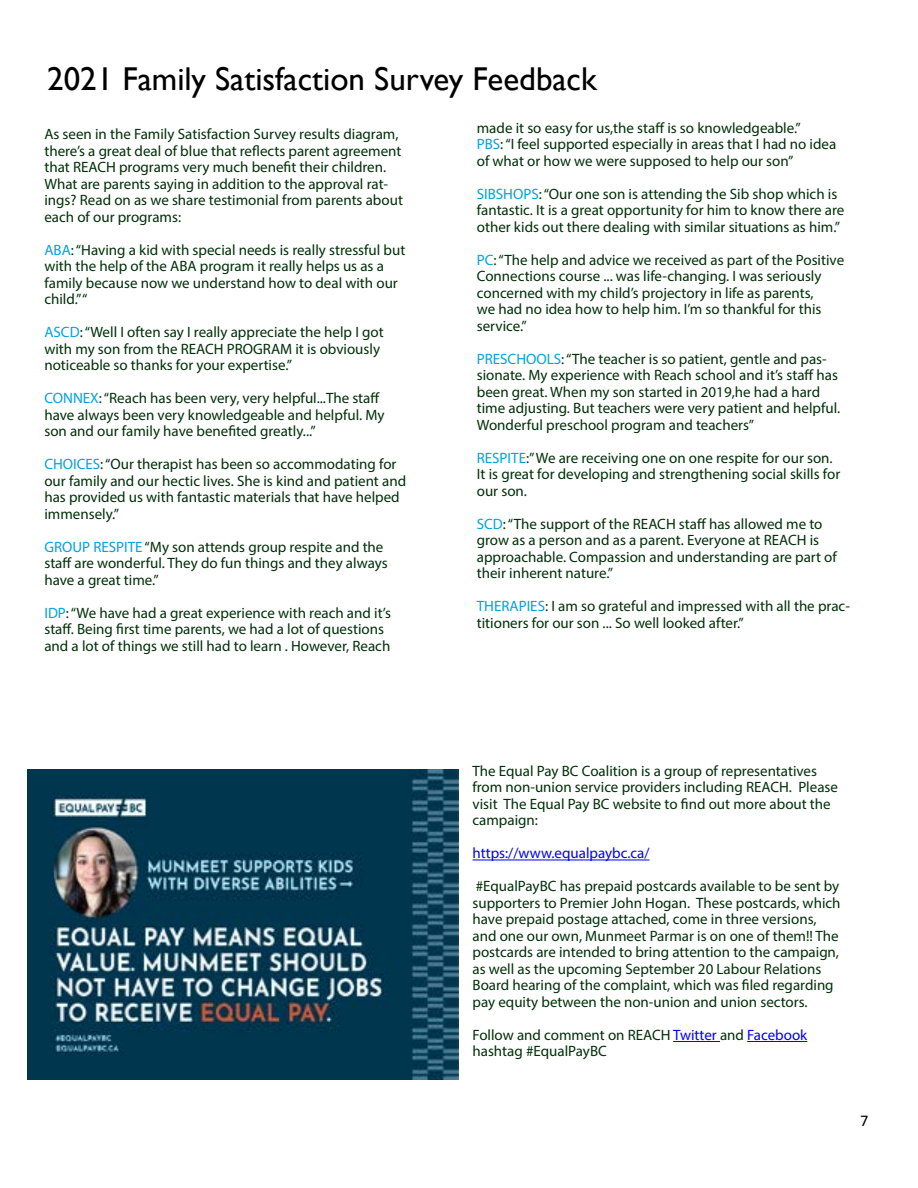
<style>
.page{position:relative;width:918px;height:1188px;background:#fff}
.page>*{position:absolute;margin:0;border:0;box-sizing:border-box;transform-origin:0 0}
.t1{font:33px "Gill Sans";color:#000}
.t2{font:16.5px "Calibri";color:#000}
.t3{font:15px/16.5px "Myriad Pro";color:#003008}
.t4{font:15px "Myriad Pro";color:#00f}
.s1{color:#00a2df}
.s2{color:#00f}
</style>
<div class="page">
<hr style="left:472px;top:860px;width:178px;height:1px;background:#00f">
<hr style="left:673px;top:1041px;width:47px;height:1px;background:#00f">
<hr style="left:747px;top:1041px;width:60px;height:1px;background:#00f">
<img style="left:27px;top:770px;width:432px;height:310px">
<h1 class="t1" style="left:47px;top:60px;width:551px">2021 Family Satisfaction Survey Feedback</h1>
<p class="t3" style="left:44px;top:126px;width:360px">As seen in the Family Satisfaction Survey results diagram, there’s a great deal of blue that reflects parent agreement that REACH programs very much benefit their children.<br>What are parents saying in addition to the approval rat&shy;ings? Read on as we share testimonial from parents about each of our programs:</p>
<p class="t3" style="left:44px;top:241px;width:362px"><span class="s1">ABA</span>: “Having a kid with special needs is really stressful but with the help of the ABA program it really helps us as a family because now we understand how to deal with our child.” “</p>
<p class="t3" style="left:44px;top:324px;width:341px"><span class="s1">ASCD</span>: “Well I often say I really appreciate the help I got with my son from the REACH PROGRAM it is obviously noticeable so thanks for your expertise.”</p>
<p class="t3" style="left:44px;top:390px;width:342px"><span class="s1">CONNEX</span>: “Reach has been very, very helpful...The staff have always been very knowledgeable and helpful. My son and our family have benefited greatly...”</p>
<p class="t3" style="left:44px;top:456px;width:363px"><span class="s1">CHOICES</span>: “Our therapist has been so accommodating for our family and our hectic lives. She is kind and patient and has provided us with fantastic materials that have helped immensely.”</p>
<p class="t3" style="left:44px;top:538px;width:345px"><span class="s1">GROUP RESPITE</span> “My son attends group respite and the staff are wonderful. They do fun things and they always have a great time.”</p>
<p class="t3" style="left:44px;top:604px;width:348px"><span class="s1">IDP</span>: “We have had a great experience with reach and it’s staff. Being first time parents, we had a lot of questions and a lot of things we still had to learn . However, Reach</p>
<p class="t3" style="left:477px;top:119px;width:361px">made it so easy for us,the staff is so knowledgeable.”<br><span class="s1">PBS</span>: “I feel supported especially in areas that I had no idea of what or how we were supposed to help our son”</p>
<p class="t3" style="left:477px;top:185px;width:369px"><span class="s1">SIBSHOPS</span>: “Our one son is attending the Sib shop which is fantastic. It is a great opportunity for him to know there are other kids out there dealing with similar situations as him.”</p>
<p class="t3" style="left:477px;top:251px;width:369px"><span class="s1">PC</span>: “The help and advice we received as part of the Positive Connections course ... was life-changing. I was seriously concerned with my child’s projectory in life as parents,<br>we had no idea how to help him. I’m so thankful for this service.”</p>
<p class="t3" style="left:477px;top:350px;width:365px"><span class="s1">PRESCHOOLS</span>: “The teacher is so patient, gentle and pas&shy;sionate. My experience with Reach school and it’s staff has been great. When my son started in 2019,he had a hard time adjusting. But teachers were very patient and helpful.<br>Wonderful preschool program and teachers”</p>
<p class="t3" style="left:477px;top:449px;width:365px"><span class="s1">RESPITE</span>:” We are receiving one on one respite for our son.<br>It is great for developing and strengthening social skills for our son.</p>
<p class="t3" style="left:477px;top:515px;width:362px"><span class="s1">SCD</span>: “The support of the REACH staff has allowed me to grow as a person and as a parent. Everyone at REACH is approachable. Compassion and understanding are part of their inherent nature.”</p>
<p class="t3" style="left:477px;top:598px;width:375px"><span class="s1">THERAPIES</span>: I am so grateful and impressed with all the prac&shy;titioners for our son ... So well looked after.”</p>
<p class="t3" style="left:472px;top:762px;width:367px">The Equal Pay BC Coalition is a group of representatives from non-union service providers including REACH. Please visit The Equal Pay BC website to find out more about the campaign:</p>
<p class="t4" style="left:472px;top:844px;width:179px">https://www.equalpaybc.ca/</p>
<p class="t3" style="left:472px;top:878px;width:370px">#EqualPayBC has prepaid postcards available to be sent by supporters to Premier John Hogan. These postcards, which have prepaid postage attached, come in three versions, and one our own, Munmeet Parmar is on one of them!! The postcards are intended to bring attention to the campaign, as well as the upcoming September 20 Labour Relations Board hearing of the complaint, which was filed regarding pay equity between the non-union and union sectors.</p>
<p class="t3" style="left:472px;top:1026px;width:336px">Follow and comment on REACH <span class="s2">Twitter</span> and <span class="s2">Facebook </span>hashtag #EqualPayBC</p>
<p class="t2" style="left:860px;top:1109px;width:10px">7</p>
</div>
